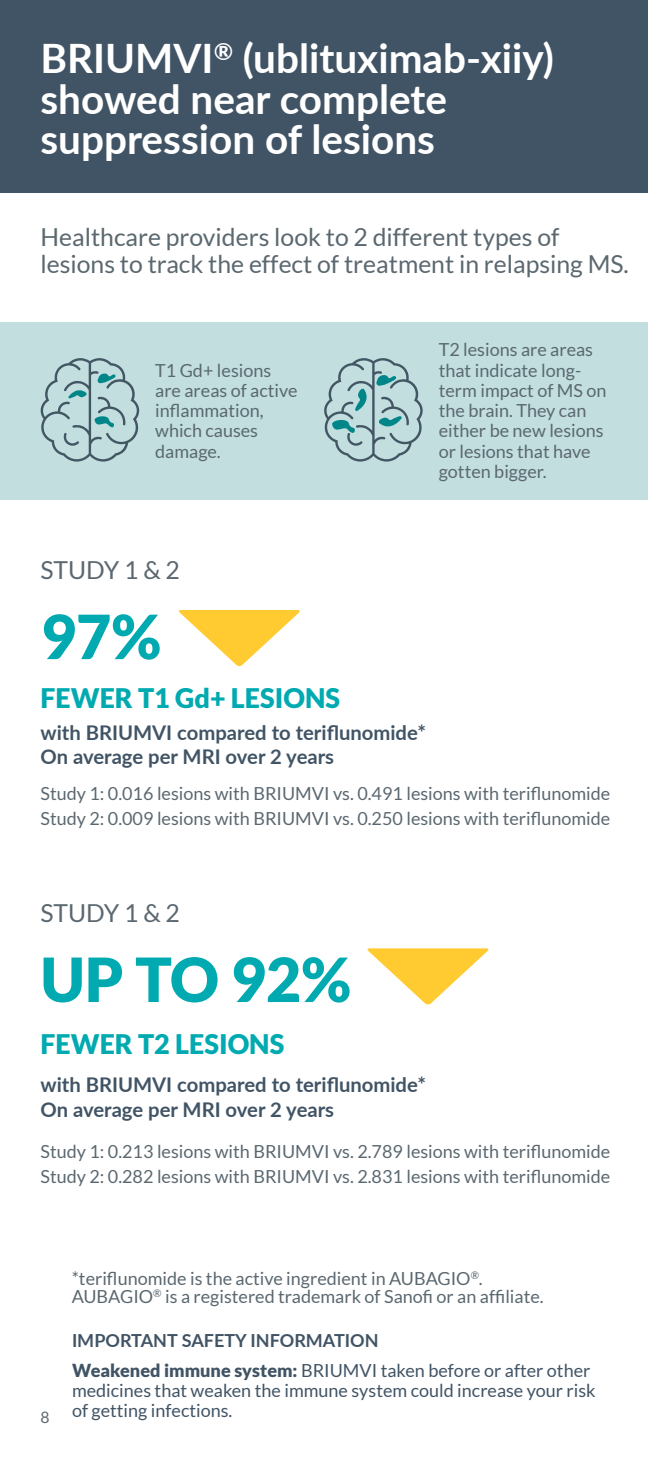
<style>
.page{position:relative;width:648px;height:1458px;background:#fff}
.page>*{position:absolute;margin:0;border:0;box-sizing:border-box;transform-origin:0 0}
.t1{font:900 60.98px "Lato";color:#00aab0}
.t2{font:700 40.5px/40.5px "Lato";color:#fff}
.t3{font:900 27px "Lato";color:#00aab0}
.t4{font:24.75px/27px "Lato";color:#5b6870}
.t5{font:700 20.25px/24.3px "Lato";color:#415465}
.t6{font:18px/20.2px "Lato";color:#5b6870}
.t7{font:18px/30.4px "Lato";color:#415465}
.t8{font:15.75px "Lato";color:#5b6870}
.s1{font-weight:700}
.s2{font-weight:900}
</style>
<div class="page">
<div style="left:0;top:0;width:648px;height:193px;background:#415465"></div>
<div style="left:0;top:322px;width:648px;height:178px;background:#c2dedf"></div>
<svg style="left:40px;top:358px;width:99px;height:104px"></svg>
<svg style="left:324px;top:358px;width:99px;height:104px"></svg>
<svg style="left:179px;top:610px;width:121px;height:56px"></svg>
<svg style="left:367px;top:948px;width:122px;height:57px"></svg>
<hr style="left:647px;top:919px;width:1px;height:539px;background:#f3dd6c">
<svg style="left:647px;top:1024px;width:1px;height:434px"></svg>
<h2 class="t2" style="left:40px;top:36px;width:515px">BRIUMVI<sup>®</sup> (ublituximab-xiiy) showed near complete suppression of lesions</h2>
<h3 class="t4" style="left:40px;top:223px;width:590px">Healthcare providers look to 2 different types of lesions to track the effect of treatment in relapsing MS.</h3>
<p class="t6" style="left:155px;top:360px;width:144px">T1 Gd+ lesions are areas of active inflammation, which causes damage.</p>
<p class="t6" style="left:439px;top:340px;width:169px">T2 lesions are areas that indicate long&shy;term impact of MS on the brain. They can either be new lesions or lesions that have gotten bigger.</p>
<h3 class="t4" style="left:40px;top:556px;width:141px">STUDY 1 &amp; 2</h3>
<h1 class="t1" style="left:40px;top:601px;width:122px">97%</h1>
<h3 class="t3" style="left:40px;top:683px;width:301px">FEWER T1 Gd+ LESIONS</h3>
<p class="t5" style="left:40px;top:719px;width:387px">with BRIUMVI compared to teriflunomide*<br>On average per MRI over 2 years</p>
<p class="t6" style="left:41px;top:781px;width:571px;line-height:24.8px">Study 1: 0.016 lesions with BRIUMVI vs. 0.491 lesions with teriflunomide<br>Study 2: 0.009 lesions with BRIUMVI vs. 0.250 lesions with teriflunomide</p>
<h3 class="t4" style="left:40px;top:900px;width:141px">STUDY 1 &amp; 2</h3>
<h1 class="t1" style="left:40px;top:944px;width:312px">UP TO 92%</h1>
<h3 class="t3" style="left:40px;top:1029px;width:245px">FEWER T2 LESIONS</h3>
<p class="t5" style="left:40px;top:1072px;width:387px">with BRIUMVI compared to teriflunomide*<br>On average per MRI over 2 years</p>
<p class="t6" style="left:41px;top:1139px;width:571px;line-height:24.8px">Study 1: 0.213 lesions with BRIUMVI vs. 2.789 lesions with teriflunomide<br>Study 2: 0.282 lesions with BRIUMVI vs. 2.831 lesions with teriflunomide</p>
<p class="t8" style="left:40px;top:1409px;width:11px">8</p>
<p class="t6" style="left:72px;top:1270px;width:473px;line-height:18px">*teriflunomide is the active ingredient in AUBAGIO<sup>®</sup>.<br>AUBAGIO<sup>®</sup> is a registered trademark of Sanofi or an affiliate.</p>
<p class="t7" style="left:72px;top:1325px;width:520px"><span class="s1">IMPORTANT SAFETY INFORMATION<br></span><span class="s2">Weakened immune system:</span> BRIUMVI taken before or after other</p>
<p class="t7" style="left:72px;top:1380px;width:525px;line-height:20.2px">medicines that weaken the immune system could increase your risk of getting infections.</p>
</div>
